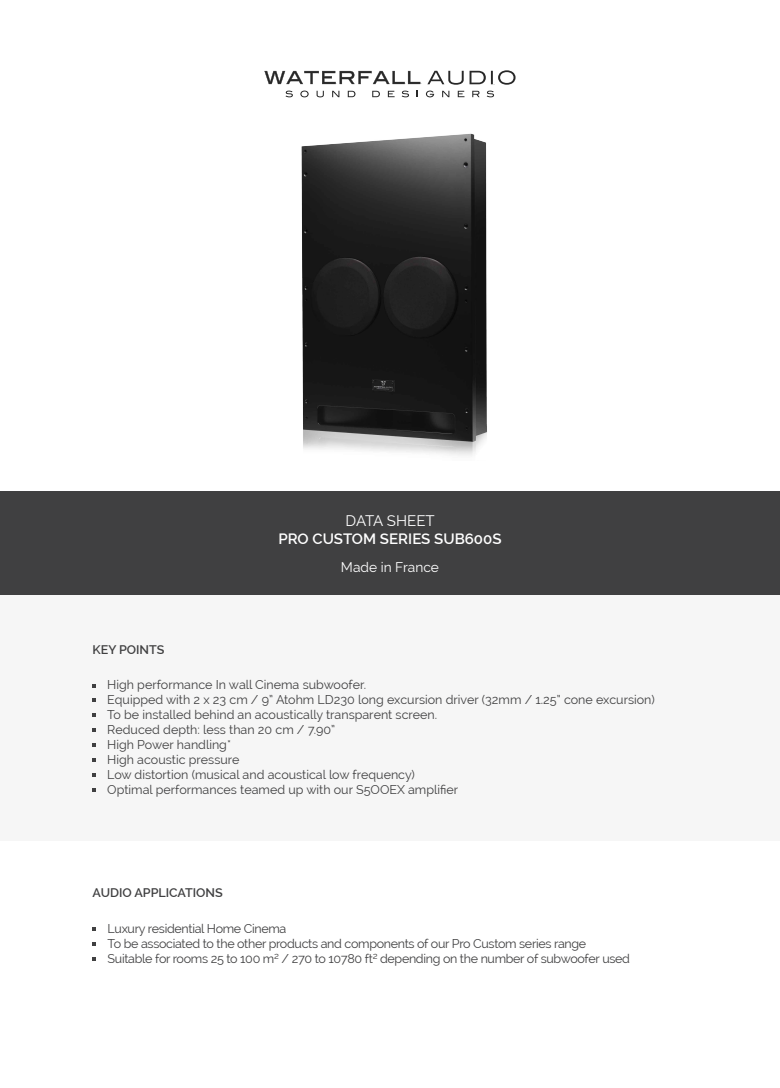
<style>
.page{position:relative;width:780px;height:1088px;background:#fff}
.page>*{position:absolute;margin:0;border:0;box-sizing:border-box;transform-origin:0 0}
.t1{font:600 15px "Raleway";color:#fff}
.t2{font:15px "Raleway";color:#fff}
.t3{font:13.75px "Raleway";color:#fff}
.t4{font:12.5px/15px "Raleway";color:#404041}
.t5{font:12.5px/15px "Raleway";letter-spacing:-.025em;color:#404041}
.t6{font:600 12.5px "Raleway";color:#404041}
</style>
<div class="page">
<div style="left:0;top:549px;width:780px;height:292px;background:#f6f6f6"></div>
<div style="left:0;top:491px;width:780px;height:103px;background:#404041"></div>
<svg style="left:93px;top:713px;width:3px;height:4px"></svg>
<svg style="left:93px;top:728px;width:3px;height:4px"></svg>
<svg style="left:93px;top:698px;width:3px;height:4px"></svg>
<svg style="left:264px;top:71px;width:156px;height:13px"></svg>
<svg style="left:427px;top:71px;width:36px;height:14px"></svg>
<svg style="left:469px;top:70px;width:46px;height:15px"></svg>
<svg style="left:285px;top:91px;width:8px;height:6px"></svg>
<svg style="left:300px;top:91px;width:8px;height:6px"></svg>
<svg style="left:316px;top:91px;width:8px;height:6px"></svg>
<svg style="left:332px;top:91px;width:7px;height:6px"></svg>
<svg style="left:348px;top:91px;width:7px;height:6px"></svg>
<svg style="left:372px;top:91px;width:8px;height:6px"></svg>
<svg style="left:388px;top:91px;width:6px;height:6px"></svg>
<svg style="left:401px;top:91px;width:8px;height:6px"></svg>
<svg style="left:426px;top:91px;width:8px;height:6px"></svg>
<svg style="left:442px;top:91px;width:7px;height:6px"></svg>
<svg style="left:457px;top:91px;width:7px;height:6px"></svg>
<svg style="left:472px;top:91px;width:7px;height:6px"></svg>
<svg style="left:486px;top:91px;width:8px;height:6px"></svg>
<svg style="left:93px;top:743px;width:3px;height:4px"></svg>
<svg style="left:93px;top:758px;width:3px;height:4px"></svg>
<img style="left:301px;top:133px;width:186px;height:323px">
<svg style="left:93px;top:788px;width:3px;height:4px"></svg>
<svg style="left:93px;top:927px;width:3px;height:4px"></svg>
<svg style="left:93px;top:957px;width:3px;height:4px"></svg>
<p class="t6" style="left:93px;top:643px;width:73px">KEY POINTS</p>
<p class="t2" style="left:345px;top:512px;width:91px">DATA SHEET</p>
<p class="t1" style="left:278px;top:530px;width:225px">PRO CUSTOM SERIES SUB600S</p>
<p class="t3" style="left:341px;top:559px;width:100px">Made in France</p>
<p class="t4" style="left:107px;top:677px;width:549px">High performance In wall Cinema subwoofer.<br>Equipped with 2 x 23 cm / 9” Atohm LD230 long excursion driver (32mm / 1.25” cone excursion)<br>To be installed behind an acoustically transparent screen.<br>Reduced depth: less than 20 cm / 7.90”<br>High Power handling*<br>High acoustic pressure<br>Low distortion (musical and acoustical low frequency)<br>Optimal performances teamed up with our S5OOEX amplifier</p>
<p class="t6" style="left:93px;top:885px;width:132px">AUDIO APPLICATIONS</p>
<p class="t5" style="left:108px;top:921px;width:524px">Luxury residential Home Cinema<br>To be associated to the other products and components of our Pro Custom series range<br>Suitable for rooms 25 to 100 m² / 270 to 10780 ft² depending on the number of subwoofer used</p>
</div>
